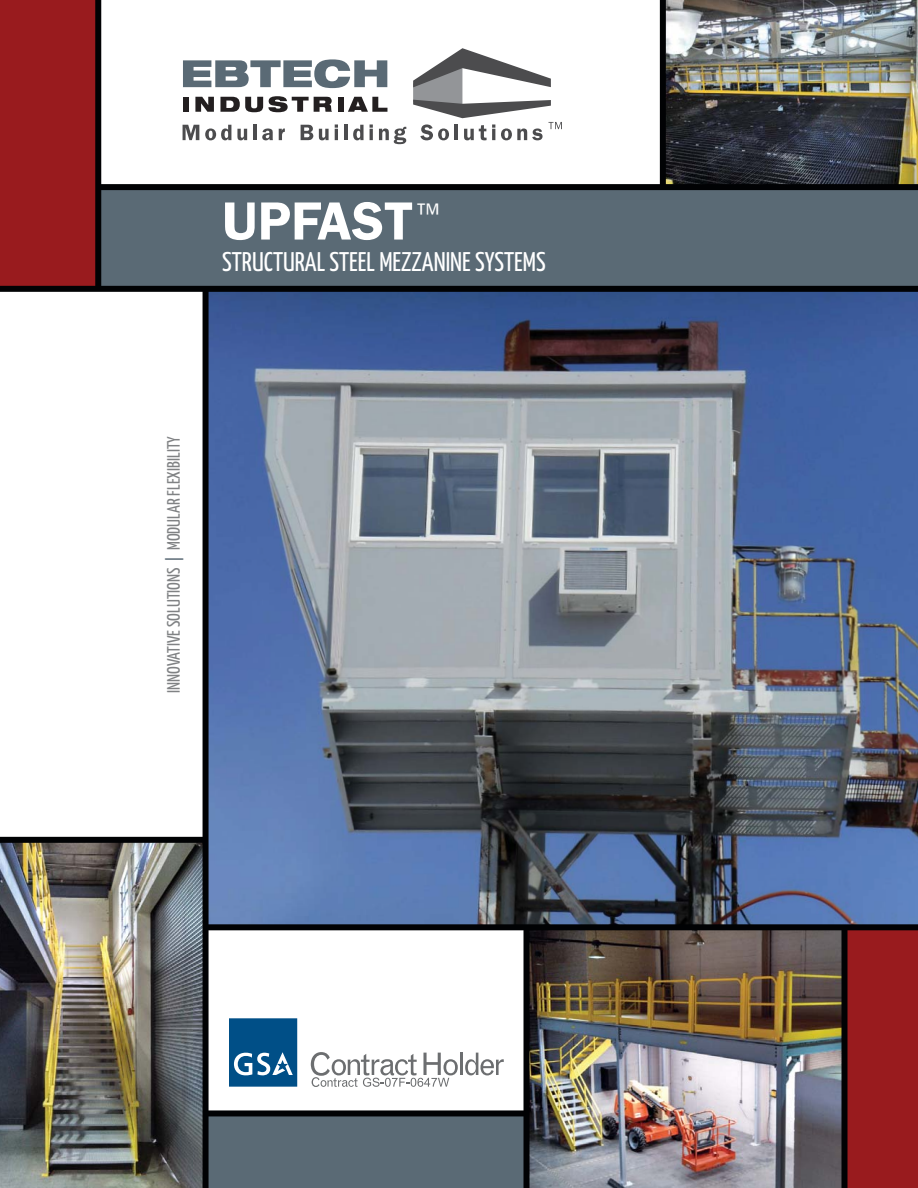
<style>
.page{position:relative;width:918px;height:1188px;background:#fff}
.page>*{position:absolute;margin:0;border:0;box-sizing:border-box;transform-origin:0 0}
.t1{font:600 54px "Franklin Gothic";color:#fff}
.t2{font:27px "Yanone Kaffeesatz";color:#fff}
.t3{font:18px "Yanone Kaffeesatz";color:#808284}
.s1{color:#5a6a75}
</style>
<div class="page">
<img style="left:209px;top:292px;width:709px;height:632px">
<img style="left:530px;top:930px;width:311px;height:258px">
<div style="left:98px;top:187px;width:820px;height:102px;background:#5a6a75"></div>
<div style="left:845px;top:929px;width:73px;height:259px;background:#991b1e"></div>
<div style="left:0;top:0;width:99px;height:288px;background:#991b1e"></div>
<div style="left:207px;top:1114px;width:317px;height:74px;background:#5a6a75"></div>
<div style="left:205px;top:924px;width:713px;height:6px;background:#010204"></div>
<div style="left:524px;top:928px;width:6px;height:260px;background:#010204"></div>
<div style="left:841px;top:928px;width:6px;height:260px;background:#010204"></div>
<div style="left:95px;top:0;width:6px;height:290px;background:#010204"></div>
<div style="left:206px;top:1110px;width:320px;height:6px;background:#010204"></div>
<svg style="left:229px;top:1018px;width:68px;height:69px"></svg>
<hr style="left:460px;top:1053px;width:3px;height:22px;background:#6c6e70">
<svg style="left:465px;top:1053px;width:39px;height:22px"></svg>
<svg style="left:311px;top:1052px;width:147px;height:35px"></svg>
<img style="left:0;top:843px;width:203px;height:345px">
<div style="left:203px;top:289px;width:6px;height:899px;background:#010204"></div>
<div style="left:0;top:286px;width:918px;height:6px;background:#010204"></div>
<img style="left:666px;top:0;width:252px;height:184px">
<div style="left:0;top:837px;width:207px;height:6px;background:#010204"></div>
<div style="left:660px;top:0;width:6px;height:187px;background:#010204"></div>
<div style="left:97px;top:184px;width:821px;height:6px;background:#010204"></div>
<svg style="left:183px;top:125px;width:16px;height:15px"></svg>
<svg style="left:205px;top:125px;width:26px;height:15px"></svg>
<svg style="left:237px;top:129px;width:10px;height:11px"></svg>
<hr style="left:253px;top:125px;width:4px;height:15px;background:#4c4c4e">
<svg style="left:262px;top:128px;width:11px;height:12px"></svg>
<svg style="left:279px;top:128px;width:6px;height:12px"></svg>
<svg style="left:301px;top:125px;width:12px;height:15px"></svg>
<svg style="left:319px;top:129px;width:10px;height:11px"></svg>
<svg style="left:335px;top:124px;width:3px;height:16px"></svg>
<hr style="left:344px;top:125px;width:4px;height:15px;background:#4c4c4e">
<svg style="left:353px;top:125px;width:11px;height:15px"></svg>
<svg style="left:370px;top:124px;width:3px;height:16px"></svg>
<svg style="left:379px;top:127px;width:27px;height:17px"></svg>
<svg style="left:183px;top:59px;width:204px;height:29px"></svg>
<svg style="left:413px;top:48px;width:149px;height:92px"></svg>
<div style="left:183px;top:97px;width:6px;height:15px;background:#231f20"></div>
<svg style="left:195px;top:97px;width:19px;height:15px"></svg>
<svg style="left:220px;top:96px;width:112px;height:16px"></svg>
<div style="left:338px;top:97px;width:5px;height:15px;background:#231f20"></div>
<svg style="left:348px;top:97px;width:39px;height:15px"></svg>
<h1 class="t1" style="left:222px;top:202px;width:218px">UPFAST<sup>™</sup></h1>
<h2 class="t2" style="left:222px;top:252px;width:325px">STRUCTURAL STEEL MEZZANINE SYSTEMS</h2>
<p class="t3" style="left:167px;top:693px;width:258px;rotate:-90deg">INNOVATIVE SOLUTIONS <span class="s1">|</span> MODULAR FLEXIBILITY</p>
</div>
